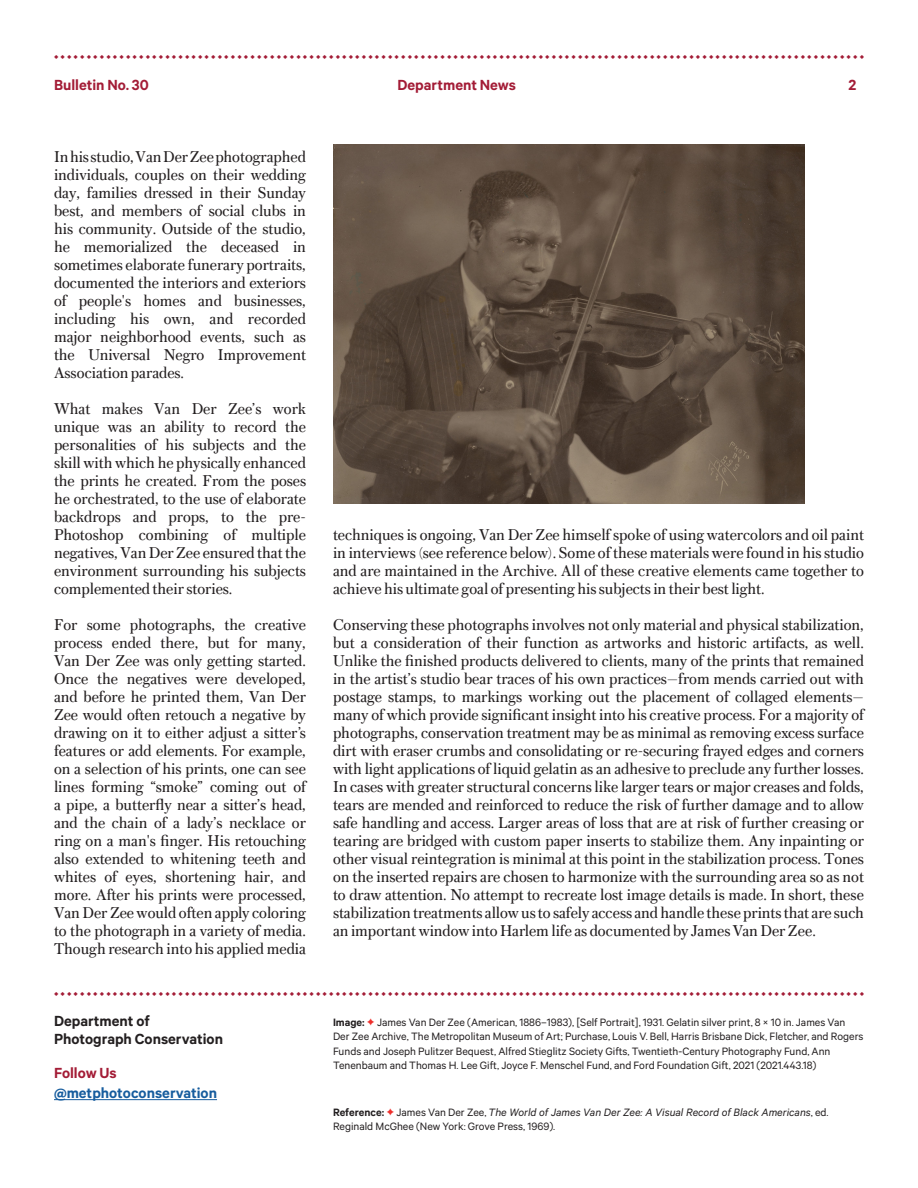
<style>
.page{position:relative;width:918px;height:1188px;background:#fff}
.page>*{position:absolute;margin:0;border:0;box-sizing:border-box;transform-origin:0 0}
.Body__Serif_Justify{font:16.5px/18px "The Met Serif Office";color:#231f20;text-align:justify}
.Caption__Sans_Regula{font:700 16.5px/18px "The Met Sans Office";color:#231f20}
.Caption__Sans_Regula-2{font:700 16.5px/19.8px "The Met Sans Office";color:#175d9e}
.Header__Sans_Bold_11{font:700 16.5px "The Met Sans Office";color:#a31c36}
.Caption__Sans_Regula-3{font:12px/14.4px "The Met Sans Office";color:#231f20}
.Ornaments{font:700 6px "GT Alpina Betav 6";color:#a31c36}
.s1{color:#a31c36}
.s2{font-weight:700}
.s3{font-family:"GT Alpina Betav 6";font-weight:700;font-size:9px;color:#ee2f2c}
.s4{font-style:italic}
</style>
<div class="page">
<hr style="left:54px;top:1099px;width:163px;height:1px;background:#175d9e">
<img style="left:333px;top:144px;width:472px;height:360px">
<p class="Ornaments" style="left:54px;top:53px;width:812px">⬥ ⬥ ⬥ ⬥ ⬥ ⬥ ⬥ ⬥ ⬥ ⬥ ⬥ ⬥ ⬥ ⬥ ⬥ ⬥ ⬥ ⬥ ⬥ ⬥ ⬥ ⬥ ⬥ ⬥ ⬥ ⬥ ⬥ ⬥ ⬥ ⬥ ⬥ ⬥ ⬥ ⬥ ⬥ ⬥ ⬥ ⬥ ⬥ ⬥ ⬥ ⬥ ⬥ ⬥ ⬥ ⬥ ⬥ ⬥ ⬥ ⬥ ⬥ ⬥ ⬥ ⬥ ⬥ ⬥ ⬥ ⬥ ⬥ ⬥ ⬥ ⬥ ⬥ ⬥ ⬥ ⬥ ⬥ ⬥ ⬥ ⬥ ⬥ ⬥ ⬥ ⬥ ⬥ ⬥ ⬥ ⬥ ⬥ ⬥ ⬥ ⬥ ⬥ ⬥ ⬥ ⬥ ⬥ ⬥ ⬥ ⬥ ⬥ ⬥ ⬥ ⬥ ⬥ ⬥ ⬥ ⬥ ⬥ ⬥ ⬥ ⬥ ⬥ ⬥ ⬥ ⬥ ⬥ ⬥ ⬥ ⬥ ⬥ ⬥ ⬥ ⬥ ⬥ ⬥ ⬥ ⬥ ⬥ ⬥ ⬥ ⬥ ⬥ ⬥</p>
<p class="Header__Sans_Bold_11" style="left:54px;top:75px;width:96px">Bulletin No. 30</p>
<p class="Header__Sans_Bold_11" style="left:397px;top:75px;width:120px">Department News</p>
<p class="Header__Sans_Bold_11" style="left:849px;top:75px;width:9px">2</p>
<p class="Body__Serif_Justify" style="left:54px;top:147px;width:254px">In his studio, Van Der Zee photographed individuals, couples on their wedding day, families dressed in their Sunday best, and members of social clubs in his community. Outside of the studio, he memorialized the deceased in sometimes elaborate funerary portraits, documented the interiors and exteriors of people's homes and businesses, including his own, and recorded major neighborhood events, such as the Universal Negro Improvement Association parades.</p>
<p class="Body__Serif_Justify" style="left:54px;top:399px;width:254px">What makes Van Der Zee’s work unique was an ability to record the personalities of his subjects and the skill with which he physically enhanced the prints he created. From the poses he orchestrated, to the use of elaborate backdrops and props, to the pre-Photoshop combining of multiple negatives, Van Der Zee ensured that the environment surrounding his subjects complemented their stories.</p>
<p class="Body__Serif_Justify" style="left:54px;top:615px;width:254px">For some photographs, the creative process ended there, but for many, Van Der Zee was only getting started.<br>Once the negatives were developed, and before he printed them, Van Der Zee would often retouch a negative by drawing on it to either adjust a sitter’s features or add elements. For example, on a selection of his prints, one can see lines forming “smoke” coming out of a pipe, a butterfly near a sitter’s head, and the chain of a lady’s necklace or ring on a man's finger. His retouching also extended to whitening teeth and whites of eyes, shortening hair, and more. After his prints were processed, Van Der Zee would often apply coloring to the photograph in a variety of media.<br>Though research into his applied media</p>
<p class="Body__Serif_Justify" style="left:333px;top:525px;width:533px">techniques is ongoing, Van Der Zee himself spoke of using watercolors and oil paint in interviews (see reference below). Some of these materials were found in his studio and are maintained in the Archive. All of these creative elements came together to achieve his ultimate goal of presenting his subjects in their best light.</p>
<p class="Body__Serif_Justify" style="left:333px;top:615px;width:533px">Conserving these photographs involves not only material and physical stabilization, but a consideration of their function as artworks and historic artifacts, as well.<br>Unlike the finished products delivered to clients, many of the prints that remained in the artist’s studio bear traces of his own practices—from mends carried out with postage stamps, to markings working out the placement of collaged elements— many of which provide significant insight into his creative process. For a majority of photographs, conservation treatment may be as minimal as removing excess surface dirt with eraser crumbs and consolidating or re-securing frayed edges and corners with light applications of liquid gelatin as an adhesive to preclude any further losses.<br>In cases with greater structural concerns like larger tears or major creases and folds, tears are mended and reinforced to reduce the risk of further damage and to allow safe handling and access. Larger areas of loss that are at risk of further creasing or tearing are bridged with custom paper inserts to stabilize them. Any inpainting or other visual reintegration is minimal at this point in the stabilization process. Tones on the inserted repairs are chosen to harmonize with the surrounding area so as not to draw attention. No attempt to recreate lost image details is made. In short, these stabilization treatments allow us to safely access and handle these prints that are such an important window into Harlem life as documented by James Van Der Zee.</p>
<p class="Ornaments" style="left:54px;top:991px;width:812px">⬥ ⬥ ⬥ ⬥ ⬥ ⬥ ⬥ ⬥ ⬥ ⬥ ⬥ ⬥ ⬥ ⬥ ⬥ ⬥ ⬥ ⬥ ⬥ ⬥ ⬥ ⬥ ⬥ ⬥ ⬥ ⬥ ⬥ ⬥ ⬥ ⬥ ⬥ ⬥ ⬥ ⬥ ⬥ ⬥ ⬥ ⬥ ⬥ ⬥ ⬥ ⬥ ⬥ ⬥ ⬥ ⬥ ⬥ ⬥ ⬥ ⬥ ⬥ ⬥ ⬥ ⬥ ⬥ ⬥ ⬥ ⬥ ⬥ ⬥ ⬥ ⬥ ⬥ ⬥ ⬥ ⬥ ⬥ ⬥ ⬥ ⬥ ⬥ ⬥ ⬥ ⬥ ⬥ ⬥ ⬥ ⬥ ⬥ ⬥ ⬥ ⬥ ⬥ ⬥ ⬥ ⬥ ⬥ ⬥ ⬥ ⬥ ⬥ ⬥ ⬥ ⬥ ⬥ ⬥ ⬥ ⬥ ⬥ ⬥ ⬥ ⬥ ⬥ ⬥ ⬥ ⬥ ⬥ ⬥ ⬥ ⬥ ⬥ ⬥ ⬥ ⬥ ⬥ ⬥ ⬥ ⬥ ⬥ ⬥ ⬥ ⬥ ⬥ ⬥</p>
<p class="Caption__Sans_Regula" style="left:54px;top:1011px;width:171px">Department of<br>Photograph Conservation</p>
<p class="Caption__Sans_Regula-2" style="left:54px;top:1063px;width:165px"><span class="s1">Follow Us </span>@metphotoconservation</p>
<p class="Caption__Sans_Regula-3" style="left:333px;top:1015px;width:532px"><span class="s2">Image:</span> <span class="s3">✦</span> James Van Der Zee (American, 1886–1983), [Self Portrait], 1931. Gelatin silver print, 8 × 10 in. James Van Der Zee Archive, The Metropolitan Museum of Art; Purchase, Louis V. Bell, Harris Brisbane Dick, Fletcher, and Rogers Funds and Joseph Pulitzer Bequest, Alfred Stieglitz Society Gifts, Twentieth-Century Photography Fund, Ann Tenenbaum and Thomas H. Lee Gift, Joyce F. Menschel Fund, and Ford Foundation Gift, 2021 (2021.443.18)</p>
<p class="Caption__Sans_Regula-3" style="left:333px;top:1105px;width:497px"><span class="s2">Reference:</span> <span class="s3">✦</span> James Van Der Zee, <span class="s4">The World of James Van Der Zee: A Visual Record of Black Americans</span>, ed.<br>Reginald McGhee (New York: Grove Press, 1969).</p>
</div>
